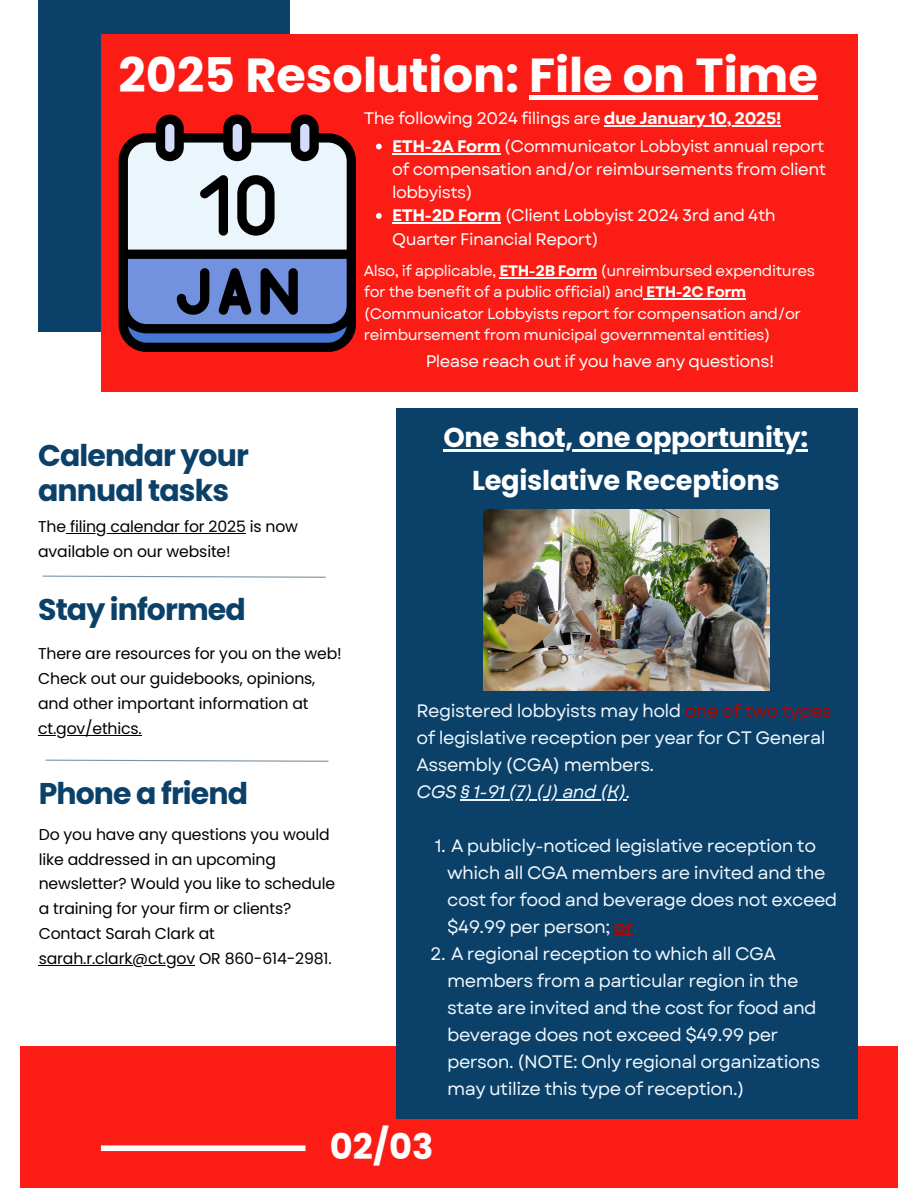
<style>
.page{position:relative;width:918px;height:1188px;background:#fff}
.page>*{position:absolute;margin:0;border:0;box-sizing:border-box;transform-origin:0 0}
.t1{font:700 47.7px "Poppins";color:#fff}
.t2{font:700 35.25px "Poppins";color:#fff}
.t3{font:700 30px/35.4px "Poppins";letter-spacing:-.03em;color:#0b4068}
.t4{font:700 27.3px/43px "Poppins";letter-spacing:-.01em;color:#fff;text-align:center}
.t5{font:18px/27px "Garet";letter-spacing:-.03em;color:#eff8ff}
.t6{font:16.65px/23.1px "Garet";letter-spacing:-.03em;color:#fff}
.t7{font:15.75px/24.9px "Poppins";letter-spacing:-.01em;color:#000}
.t8{font:15.15px/21.1px "Garet";letter-spacing:-.03em;color:#fff}
.s1{font-weight:700}
.s2{color:#ae0802}
.s3{font-style:italic}
.s4{font-weight:700;color:#ae0802}
</style>
<div class="page">
<div style="left:38px;top:0;width:251px;height:331px;background:#0b4068"></div>
<div style="left:101px;top:34px;width:756px;height:358px;background:#fb1d15"></div>
<div style="left:20px;top:1046px;width:878px;height:142px;background:#fb1d15"></div>
<div style="left:396px;top:408px;width:461px;height:711px;background:#0b4068"></div>
<img style="left:484px;top:509px;width:285px;height:181px">
<div style="left:101px;top:1145px;width:204px;height:6px;background:#fff"></div>
<svg style="left:42px;top:575px;width:284px;height:3px"></svg>
<svg style="left:119px;top:115px;width:237px;height:237px;fill:#000"></svg>
<svg style="left:123px;top:119px;width:228px;height:228px;background:#808399"></svg>
<hr style="left:460px;top:799px;width:166px;height:1px;background:#eff8ff">
<svg style="left:614px;top:934px;width:19px;height:1px"></svg>
<hr style="left:443px;top:450px;width:365px;height:2px;background:#fff">
<hr style="left:604px;top:126px;width:177px;height:1px;background:#fff">
<svg style="left:376px;top:144px;width:6px;height:5px"></svg>
<hr style="left:392px;top:153px;width:108px;height:2px;background:#fff">
<svg style="left:376px;top:213px;width:6px;height:6px"></svg>
<hr style="left:392px;top:223px;width:109px;height:1px;background:#fff">
<hr style="left:499px;top:277px;width:98px;height:2px;background:#fff">
<hr style="left:643px;top:299px;width:103px;height:1px;background:#fff">
<hr style="left:66px;top:533px;width:180px;height:1px;background:#000">
<hr style="left:38px;top:735px;width:104px;height:1px;background:#000">
<div style="left:529px;top:95px;width:289px;height:5px;background:#fff"></div>
<svg style="left:45px;top:759px;width:284px;height:3px"></svg>
<hr style="left:39px;top:965px;width:156px;height:1px;background:#000">
<p class="t1" style="left:119px;top:42px;width:701px">2025 Resolution: File on Time</p>
<p class="t3" style="left:38px;top:438px;width:212px">Calendar your annual tasks</p>
<h3 class="t7" style="left:38px;top:514px;width:261px">The filing calendar for 2025 is now</h3>
<p class="t7" style="left:38px;top:539px;width:194px">available on our website!</p>
<p class="t3" style="left:38px;top:592px;width:209px">Stay informed</p>
<h4 class="t7" style="left:38px;top:641px;width:305px">There are resources for you on the web!<br>Check out our guidebooks, opinions, and other important information at</h4>
<p class="t7" style="left:38px;top:716px;width:105px">ct.gov/ethics.</p>
<p class="t3" style="left:39px;top:776px;width:211px">Phone a friend</p>
<h3 class="t7" style="left:39px;top:822px;width:298px">Do you have any questions you would like addressed in an upcoming newsletter? Would you like to schedule a training for your firm or clients?<br>Contact Sarah Clark at</h3>
<p class="t7" style="left:39px;top:946px;width:294px">sarah.r.clark@ct.gov OR 860-614-2981.</p>
<p class="t6" style="left:364px;top:107px;width:419px">The following 2024 filings are <span class="s1">due January 10, 2025!</span></p>
<h3 class="t6" style="left:392px;top:135px;width:434px"><span class="s1">ETH-2A Form</span> (Communicator Lobbyist annual report</h3>
<p class="t6" style="left:392px;top:158px;width:436px">of compensation and/or reimbursements from client lobbyists)<br><span class="s1">ETH-2D Form</span> (Client Lobbyist 2024 3rd and 4th</p>
<h3 class="t6" style="left:392px;top:227px;width:208px">Quarter Financial Report)</h3>
<h3 class="t8" style="left:364px;top:260px;width:453px">Also, if applicable, <span class="s1">ETH-2B Form</span> (unreimbursed expenditures</h3>
<p class="t8" style="left:364px;top:282px;width:439px">for the benefit of a public official) and <span class="s1">ETH-2C Form </span>(Communicator Lobbyists report for compensation and/or reimbursement from municipal governmental entities)</p>
<p class="t6" style="left:426px;top:350px;width:350px">Please reach out if you have any questions!</p>
<p class="t4" style="left:443px;top:416px;width:366px">One shot, one opportunity:<br>Legislative Receptions</p>
<p class="t5" style="left:417px;top:697px;width:417px">Registered lobbyists may hold <span class="s2">one of two types </span>of legislative reception per year for CT General Assembly (CGA) members.<br><span class="s3">CGS § 1-91 (7) (J) and (K).</span></p>
<h4 class="t5" style="left:447px;top:832px;width:392px;text-indent:-12px">1. A publicly-noticed legislative reception to which all CGA members are invited and the cost for food and beverage does not exceed $49.99 per person; <span class="s4">or</span></h4>
<p class="t5" style="left:447px;top:940px;width:375px;text-indent:-17px">2. A regional reception to which all CGA members from a particular region in the state are invited and the cost for food and beverage does not exceed $49.99 per person. (NOTE: Only regional organizations may utilize this type of reception.)</p>
<h1 class="t2" style="left:330px;top:1122px;width:105px">02/03</h1>
</div>
